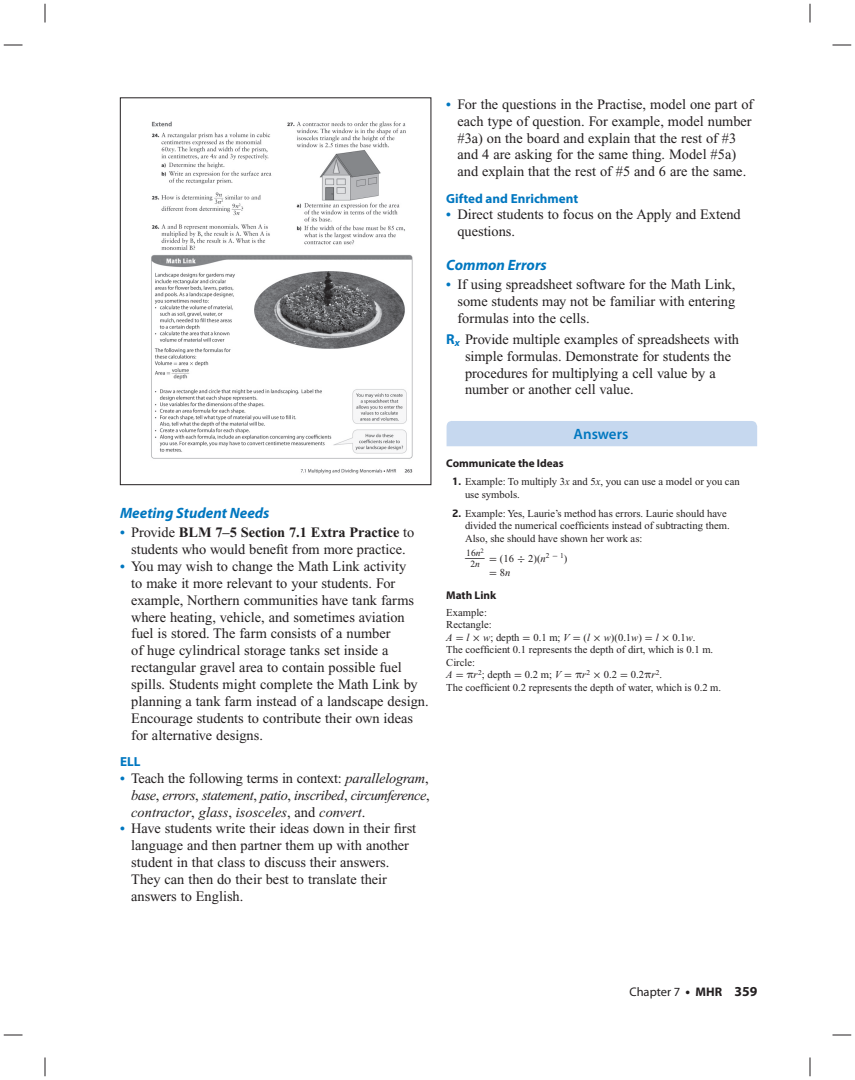
<style>
.page{position:relative;width:855px;height:1080px;background:#fff}
.page>*{position:absolute;margin:0;border:0;box-sizing:border-box;transform-origin:0 0}
.t1{font:italic 700 15px "Myriad Pro";color:#0077c0}
.t2{font:600 15px "Myriad Pro";color:#0077c0}
.t3{font:14.38px/16.9px "Times New Roman";color:#231f20}
.t4{font:italic 14.38px/16.9px "Times New Roman";color:#231f20;text-align:justify}
.t5{font:14.38px "Times New Roman";color:#231f20;scale:2.64 1}
.t6{font:700 13.12px "Myriad Pro";color:#0077c0}
.t7{font:12.5px "Myriad Pro";color:#231f20}
.t8{font:700 11.25px "Myriad Pro";color:#231f20}
.t9{font:10.62px/12.5px "Times New Roman";color:#231f20}
.t10{font:10.62px "Uni Math";color:#231f20}
.t11{font:9.62px "Times New Roman";color:#231f20}
.s1{font-weight:700;font-size:13.75px;color:#0077c0}
.s2{font-weight:700}
.s3{font-weight:700;font-style:normal;font-size:13.75px;color:#0077c0}
.s4{font-style:normal}
.s5{font-family:"Myriad Pro";font-weight:700;color:#0077c0}
.s6{font-family:"Neo Sans";font-weight:700;font-size:10px}
.s7{font-style:italic}
.s8{font-family:"Uni Math"}
.s9{font-family:"Times New Roman"}
.s10{font-family:"Times New Roman";font-style:italic}
.s11{font-weight:700;font-size:13.75px}
</style>
<div class="page">
<div style="left:447px;top:421px;width:310px;height:25px;background:#c6d8ef"></div>
<img style="left:151px;top:121px;width:262px;height:353px">
<div style="left:120px;top:98px;width:311px;height:387px;border:1px solid #231f20"></div>
<svg style="left:4px;top:44px;width:18px;height:2px"></svg>
<svg style="left:832px;top:44px;width:19px;height:2px"></svg>
<svg style="left:4px;top:1034px;width:18px;height:2px"></svg>
<svg style="left:832px;top:1034px;width:19px;height:2px"></svg>
<svg style="left:44px;top:4px;width:2px;height:18px"></svg>
<svg style="left:44px;top:1058px;width:2px;height:18px"></svg>
<svg style="left:809px;top:4px;width:2px;height:18px"></svg>
<svg style="left:809px;top:1058px;width:2px;height:18px"></svg>
<p class="t1" style="left:120px;top:507px;width:151px">Meeting Student Needs</p>
<p class="t3" style="left:120px;top:525px;width:296px;text-align:center"><span class="s1">•</span> Provide <span class="s2">BLM 7–5 Section 7.1 Extra Practice</span> to students who would benefit from more practice.</p>
<p class="t3" style="left:131px;top:559px;width:299px;text-indent:-11px"><span class="s1">•</span> You may wish to change the Math Link activity<br>to make it more relevant to your students. For example, Northern communities have tank farms where heating, vehicle, and sometimes aviation fuel is stored. The farm consists of a number<br>of huge cylindrical storage tanks set inside a rectangular gravel area to contain possible fuel spills. Students might complete the Math Link by planning a tank farm instead of a landscape design.<br>Encourage students to contribute their own ideas for alternative designs.</p>
<p class="t6" style="left:120px;top:757px;width:22px">ELL</p>
<p class="t4" style="left:131px;top:771px;width:300px;text-indent:-11px"><span class="s3">•</span> <span class="s4">Teach the following terms in context:</span> parallelogram<span class="s4">, </span>base<span class="s4">,</span> errors<span class="s4">,</span> statement<span class="s4">,</span> patio<span class="s4">,</span> inscribed<span class="s4">,</span> circumference<span class="s4">, </span>contractor<span class="s4">,</span> glass<span class="s4">,</span> isosceles<span class="s4">, and</span> convert<span class="s4">.</span></p>
<p class="t3" style="left:131px;top:822px;width:287px;text-indent:-11px"><span class="s1">•</span> Have students write their ideas down in their first language and then partner them up with another student in that class to discuss their answers.<br>They can then do their best to translate their answers to English.</p>
<p class="t3" style="left:458px;top:97px;width:297px;text-indent:-11px"><span class="s1">•</span> For the questions in the Practise, model one part of each type of question. For example, model number #3a) on the board and explain that the rest of #3 and 4 are asking for the same thing. Model #5a) and explain that the rest of #5 and 6 are the same.</p>
<p class="t6" style="left:446px;top:193px;width:134px">Gifted and Enrichment</p>
<p class="t3" style="left:458px;top:208px;width:285px;text-indent:-11px"><span class="s1">•</span> Direct students to focus on the Apply and Extend questions.</p>
<p class="t1" style="left:446px;top:259px;width:102px">Common Errors</p>
<p class="t3" style="left:458px;top:278px;width:280px;text-align:justify;text-indent:-11px"><span class="s1">•</span> If using spreadsheet software for the Math Link, some students may not be familiar with entering formulas into the cells.</p>
<p class="t3" style="left:465px;top:332px;width:276px;text-indent:-19px"><span class="s5">R</span><sub>x</sub> Provide multiple examples of spreadsheets with simple formulas. Demonstrate for students the procedures for multiplying a cell value by a number or another cell value.</p>
<p class="t2" style="left:574px;top:429px;width:56px">Answers</p>
<p class="t8" style="left:446px;top:459px;width:119px">Communicate the Ideas</p>
<p class="t9" style="left:465px;top:476px;width:276px;text-indent:-13px"><span class="s6">1.</span> Example: To multiply 3<span class="s7">x</span> and 5<span class="s7">x</span>, you can use a model or you can use symbols.</p>
<p class="t9" style="left:465px;top:508px;width:266px;text-indent:-13px"><span class="s6">2.</span> Example: Yes, Laurie’s method has errors. Laurie should have divided the numerical coefficients instead of subtracting them.<br>Also, she should have shown her work as:</p>
<p class="t11" style="left:466px;top:549px;width:16px">16<span class="s7">n</span></p>
<p class="t5" style="left:466px;top:547px;width:9px">_<sup>2</sup></p>
<p class="t11" style="left:470px;top:560px;width:11px">2<span class="s7">n</span></p>
<p class="t9" style="left:489px;top:553px;width:80px"><span class="s8">=</span> (16 <span class="s8">÷</span> 2)(<span class="s7">n</span><sup>2</sup> <sup>-</sup> <sup>1</sup>)</p>
<p class="t10" style="left:489px;top:568px;width:23px">= <span class="s9">8</span><span class="s10">n</span></p>
<p class="t8" style="left:446px;top:591px;width:51px">Math Link</p>
<p class="t9" style="left:446px;top:607px;width:276px">Example:<br>Rectangle:<br><span class="s7">A</span> <span class="s8">=</span> <span class="s7">l</span> <span class="s8">×</span> <span class="s7">w</span>; depth <span class="s8">=</span> 0.1 m; <span class="s7">V</span> <span class="s8">=</span> (<span class="s7">l</span> <span class="s8">×</span> <span class="s7">w</span>)(0.1<span class="s7">w</span>) <span class="s8">=</span> <span class="s7">l</span> <span class="s8">×</span> 0.1<span class="s7">w</span>.<br>The coefficient 0.1 represents the depth of dirt, which is 0.1 m.<br>Circle:<br><span class="s7">A</span> <span class="s8">= π</span><span class="s7">r</span> <sup>2</sup>; depth <span class="s8">=</span> 0.2 m; <span class="s7">V</span> <span class="s8">= π</span><span class="s7">r</span><sup>2</sup> <span class="s8">×</span> 0.2 <span class="s8">=</span> 0.2<span class="s8">π</span><span class="s7">r</span> <sup>2</sup>.<br>The coefficient 0.2 represents the depth of water, which is 0.2 m.</p>
<p class="t7" style="left:629px;top:987px;width:130px">Chapter 7 <span class="s11">•</span> <span class="s2">MHR</span> <span class="s11">359</span></p>
</div>
